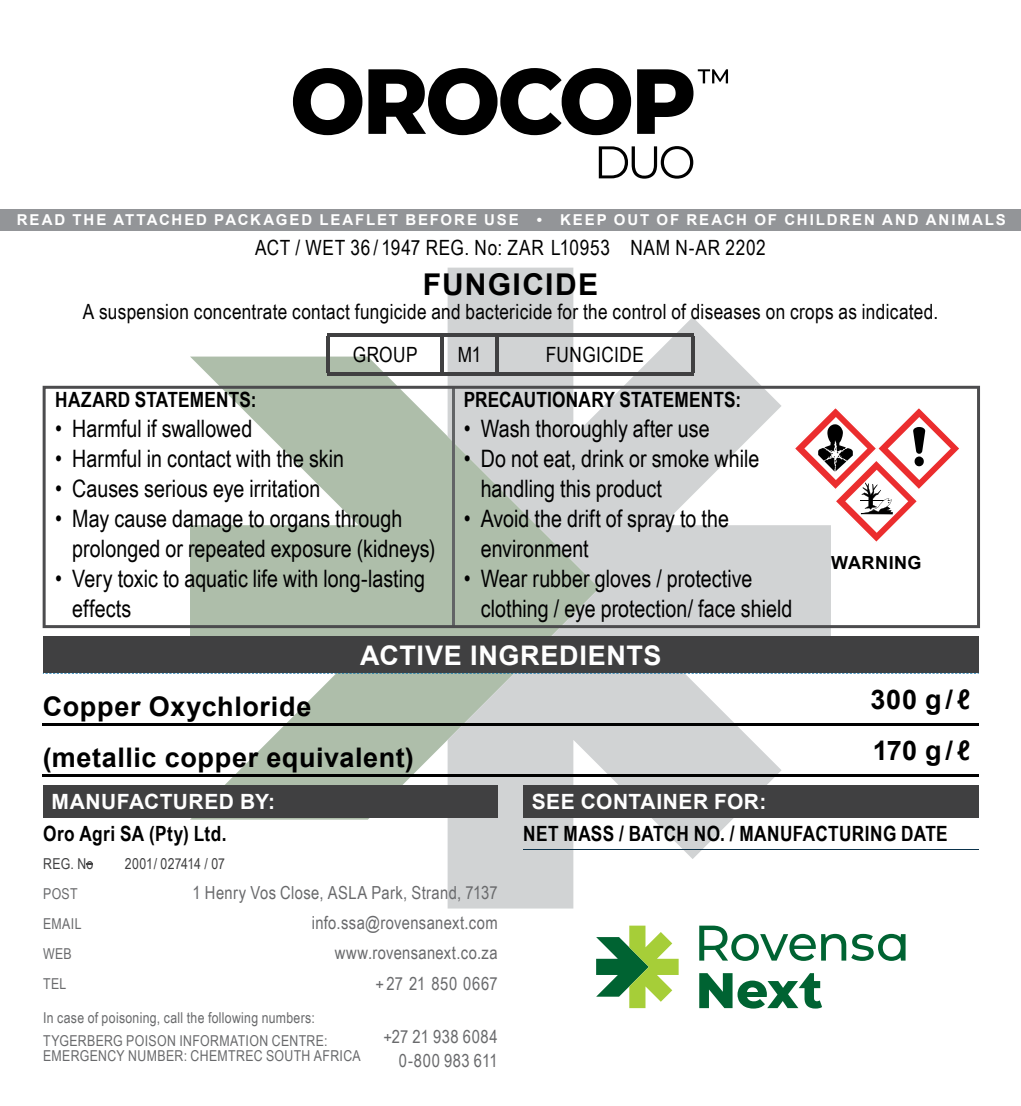
<style>
.page{position:relative;width:1021px;height:1106px;background:#fff}
.page>*{position:absolute;margin:0;border:0;box-sizing:border-box;transform-origin:0 0}
.t1{font:700 30px "Arial";letter-spacing:.045em;color:#000}
.t2{font:700 27px "Arial";letter-spacing:.025em;color:#000}
.t3{font:700 27px "Arial";letter-spacing:.025em;color:#fff}
.t4{font:24px/30px "Arial Narrow";color:#000}
.t5{font:21px "Arial Narrow";letter-spacing:.015em;color:#000}
.t6{font:700 21px "Arial Narrow";letter-spacing:.015em;color:#000}
.t7{font:21px "Arial Narrow";letter-spacing:.035em;color:#000}
.t8{font:700 21px "Arial";letter-spacing:.025em;color:#fff}
.t9{font:18px/23.4px "Arial Narrow";letter-spacing:.02em;color:#696a6c;text-align:right}
.t10{font:700 18px "Arial";letter-spacing:.03em;color:#000}
.t11{font:15px/23.4px "Arial Narrow";letter-spacing:.02em;color:#696a6c}
.t12{font:700 15px "Arial";letter-spacing:.125em;color:#fff}
.t13{font:15px "Arial Narrow";letter-spacing:.005em;color:#404041}
</style>
<div class="page">
<svg style="left:190px;top:356px;width:257px;height:463px;fill:#aebeaa"></svg>
<svg style="left:447px;top:268px;width:384px;height:640px;fill:#d1d3d4"></svg>
<div style="left:0;top:209px;width:1020px;height:21px;background:#939598"></div>
<svg style="left:43px;top:386px;width:937px;height:242px"></svg>
<svg style="left:793px;top:406px;width:168px;height:138px"></svg>
<hr style="left:327px;top:333px;width:115px;height:3px;background:#404041">
<hr style="left:327px;top:336px;width:3px;height:37px;background:#404041">
<hr style="left:442px;top:333px;width:55px;height:3px;background:#404041">
<hr style="left:440px;top:336px;width:3px;height:37px;background:#404041">
<hr style="left:497px;top:333px;width:197px;height:3px;background:#404041">
<hr style="left:495px;top:336px;width:3px;height:37px;background:#404041">
<hr style="left:691px;top:336px;width:3px;height:37px;background:#404041">
<hr style="left:327px;top:373px;width:115px;height:3px;background:#404041">
<hr style="left:442px;top:373px;width:55px;height:3px;background:#404041">
<hr style="left:497px;top:373px;width:197px;height:3px;background:#404041">
<div style="left:43px;top:636px;width:935px;height:37px;background:#404041"></div>
<svg style="left:43px;top:673px;width:935px;height:1px"></svg>
<hr style="left:43px;top:723px;width:439px;height:2px;background:#000">
<hr style="left:482px;top:723px;width:496px;height:2px;background:#000">
<hr style="left:43px;top:774px;width:439px;height:2px;background:#000">
<hr style="left:482px;top:774px;width:496px;height:2px;background:#000">
<svg style="left:293px;top:68px;width:69px;height:67px"></svg>
<svg style="left:368px;top:68px;width:263px;height:67px"></svg>
<svg style="left:637px;top:69px;width:91px;height:65px"></svg>
<svg style="left:598px;top:146px;width:95px;height:33px"></svg>
<svg style="left:596px;top:925px;width:82px;height:83px"></svg>
<svg style="left:699px;top:973px;width:123px;height:35px"></svg>
<svg style="left:699px;top:925px;width:116px;height:35px"></svg>
<svg style="left:821px;top:933px;width:84px;height:27px"></svg>
<div style="left:523px;top:785px;width:455px;height:32px;background:#404041"></div>
<hr style="left:523px;top:849px;width:455px;height:1px;background:#0b334c">
<div style="left:43px;top:785px;width:454px;height:32px;background:#404041"></div>
<p class="t12" style="left:17px;top:214px;width:990px">READ THE ATTACHED PACKAGED LEAFLET BEFORE USE • KEEP OUT OF REACH OF CHILDREN AND ANIMALS</p>
<p class="t7" style="left:255px;top:240px;width:512px">ACT / WET 36 / 1947 REG. No: ZAR L10953 NAM N-AR 2202</p>
<p class="t1" style="left:423px;top:273px;width:177px">FUNGICIDE</p>
<p class="t5" style="left:83px;top:303px;width:857px">A suspension concentrate contact fungicide and bactericide for the control of diseases on crops as indicated.</p>
<p class="t5" style="left:353px;top:347px;width:66px">GROUP</p>
<p class="t5" style="left:457px;top:347px;width:25px">M1</p>
<p class="t5" style="left:546px;top:347px;width:99px">FUNGICIDE</p>
<p class="t6" style="left:55px;top:392px;width:203px">HAZARD STATEMENTS:</p>
<p class="t4" style="left:55px;top:416px;width:198px">• Harmful if swallowed</p>
<p class="t4" style="left:55px;top:446px;width:290px">• Harmful in contact with the skin</p>
<p class="t4" style="left:55px;top:476px;width:266px">• Causes serious eye irritation</p>
<p class="t4" style="left:72px;top:506px;width:364px;text-indent:-17px">• May cause damage to organs through prolonged or repeated exposure (kidneys)</p>
<p class="t4" style="left:72px;top:566px;width:354px;text-indent:-17px">• Very toxic to aquatic life with long-lasting effects</p>
<p class="t6" style="left:463px;top:392px;width:279px">PRECAUTIONARY STATEMENTS:</p>
<p class="t4" style="left:463px;top:416px;width:247px">• Wash thoroughly after use</p>
<p class="t4" style="left:480px;top:446px;width:280px;text-indent:-17px">• Do not eat, drink or smoke while handling this product</p>
<p class="t4" style="left:480px;top:506px;width:250px;text-indent:-17px">• Avoid the drift of spray to the environment</p>
<p class="t4" style="left:480px;top:566px;width:313px;text-indent:-17px">• Wear rubber gloves / protective clothing / eye protection/ face shield</p>
<p class="t3" style="left:360px;top:645px;width:303px">ACTIVE INGREDIENTS</p>
<p class="t10" style="left:831px;top:555px;width:92px">WARNING</p>
<p class="t2" style="left:43px;top:696px;width:270px">Copper Oxychloride</p>
<p class="t2" style="left:870px;top:689px;width:101px">300 g / ℓ</p>
<p class="t2" style="left:43px;top:747px;width:372px">(metallic copper equivalent)</p>
<p class="t2" style="left:872px;top:740px;width:99px">170 g / ℓ</p>
<p class="t8" style="left:531px;top:793px;width:236px">SEE CONTAINER FOR:</p>
<p class="t6" style="left:523px;top:825px;width:426px">NET MASS / BATCH NO. / MANUFACTURING DATE</p>
<p class="t8" style="left:52px;top:793px;width:225px">MANUFACTURED BY:</p>
<p class="t6" style="left:43px;top:825px;width:185px">Oro Agri SA (Pty) Ltd.</p>
<p class="t13" style="left:43px;top:858px;width:52px">REG. No</p>
<p class="t13" style="left:125px;top:858px;width:102px">2001 / 027414 / 07</p>
<p class="t11" style="left:43px;top:883px;width:36px">POST</p>
<p class="t9" style="left:193px;top:882px;width:306px">1 Henry Vos Close, ASLA Park, Strand, 7137</p>
<p class="t11" style="left:43px;top:913px;width:40px">EMAIL</p>
<p class="t9" style="left:312px;top:913px;width:187px">info.ssa@rovensanext.com</p>
<p class="t11" style="left:43px;top:943px;width:30px">WEB</p>
<p class="t9" style="left:335px;top:943px;width:164px">www.rovensanext.co.za</p>
<p class="t11" style="left:43px;top:973px;width:25px">TEL</p>
<p class="t9" style="left:375px;top:973px;width:124px">+ 27 21 850 0667</p>
<p class="t11" style="left:43px;top:1007px;width:286px">In case of poisoning, call the following numbers:<br>TYGERBERG POISON INFORMATION CENTRE:</p>
<p class="t11" style="left:43px;top:1045px;width:319px">EMERGENCY NUMBER: CHEMTREC SOUTH AFRICA</p>
<p class="t9" style="left:383px;top:1026px;width:116px">+27 21 938 6084<br>0-800 983 611</p>
</div>
